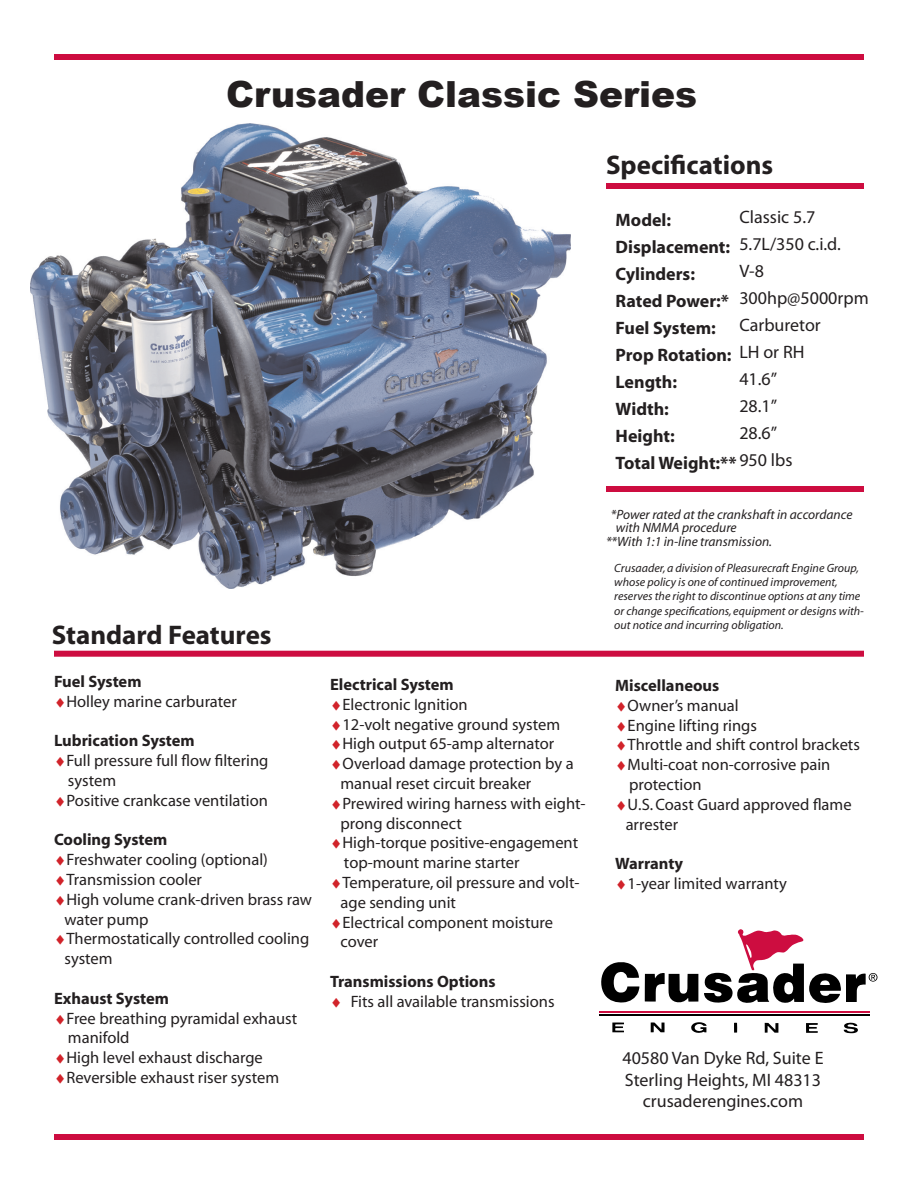
<style>
.page{position:relative;width:918px;height:1188px;background:#fff}
.page>*{position:absolute;margin:0;border:0;box-sizing:border-box;transform-origin:0 0}
.t1{font:900 36px "Arial";color:#231f20}
.t2{font:700 27px "Myriad";color:#231f20}
.t3{font:18px/27px "Myriad Pro";color:#231f20}
.t4{font:700 18px/27px "Myriad";color:#231f20}
.t5{font:16.5px/19.8px "Myriad";color:#231f20}
.t6{font:700 16.5px "Myriad";color:#231f20}
.t7{font:italic 13.5px "Myriad";color:#231f20}
.t8{font:italic 12px/14.4px "Myriad";color:#231f20}
.s1{font-weight:700}
.s2{color:#d1232a}
</style>
<div class="page">
<div style="left:54px;top:54px;width:810px;height:6px;background:#cd0d40"></div>
<div style="left:606px;top:486px;width:258px;height:6px;background:#cd0d40"></div>
<img style="left:31px;top:124px;width:540px;height:465px">
<svg style="left:601px;top:962px;width:38px;height:41px"></svg>
<svg style="left:645px;top:973px;width:53px;height:30px"></svg>
<hr style="left:599px;top:1011px;width:271px;height:2px;background:#cd0d40">
<hr style="left:599px;top:1015px;width:271px;height:1px;background:#000">
<svg style="left:691px;top:1022px;width:16px;height:11px"></svg>
<svg style="left:612px;top:1022px;width:12px;height:10px"></svg>
<svg style="left:651px;top:1022px;width:14px;height:10px"></svg>
<svg style="left:734px;top:1023px;width:3px;height:10px"></svg>
<svg style="left:844px;top:1023px;width:14px;height:10px"></svg>
<svg style="left:765px;top:1023px;width:13px;height:10px"></svg>
<svg style="left:806px;top:1023px;width:12px;height:10px"></svg>
<svg style="left:704px;top:929px;width:174px;height:74px"></svg>
<div style="left:54px;top:651px;width:810px;height:6px;background:#cd0d40"></div>
<div style="left:606px;top:183px;width:258px;height:6px;background:#cd0d40"></div>
<div style="left:54px;top:1134px;width:810px;height:6px;background:#cd0d40"></div>
<p class="t1" style="left:226px;top:68px;width:473px">Crusader Classic Series</p>
<p class="t2" style="left:606px;top:149px;width:169px">Specifications</p>
<p class="t3" style="left:739px;top:204px;width:131px">Classic 5.7<br>5.7L/350 c.i.d.<br>V-8<br>300hp@5000rpm<br>Carburetor<br>LH or RH<br>41.6”<br>28.1”<br>28.6”<br>950 lbs</p>
<p class="t4" style="left:616px;top:206px;width:123px">Model:<br>Displacement:<br>Cylinders:<br>Rated Power:*<br>Fuel System:<br>Prop Rotation:<br>Length:<br>Width:<br>Height:<br>Total Weight:**</p>
<p class="t2" style="left:52px;top:618px;width:221px">Standard Features</p>
<p class="t5" style="left:54px;top:671px;width:184px"><span class="s1">Fuel System<br></span><span class="s2">♦</span>Holley marine carburater</p>
<p class="t6" style="left:54px;top:731px;width:142px">Lubrication System</p>
<p class="t5" style="left:54px;top:751px;width:216px"><span class="s2">♦</span>Full pressure full flow filtering</p>
<p class="t5" style="left:68px;top:770px;width:50px">system</p>
<p class="t5" style="left:54px;top:790px;width:216px"><span class="s2">♦</span>Positive crankcase ventilation</p>
<p class="t6" style="left:54px;top:830px;width:115px">Cooling System</p>
<p class="t5" style="left:54px;top:850px;width:215px"><span class="s2">♦</span>Freshwater cooling (optional)</p>
<p class="t5" style="left:54px;top:869px;width:150px"><span class="s2">♦</span>Transmission cooler</p>
<p class="t5" style="left:54px;top:889px;width:260px"><span class="s2">♦</span>High volume crank-driven brass raw</p>
<p class="t5" style="left:64px;top:909px;width:86px">water pump</p>
<p class="t5" style="left:54px;top:929px;width:257px"><span class="s2">♦</span>Thermostatically controlled cooling</p>
<p class="t5" style="left:64px;top:949px;width:50px">system</p>
<p class="t6" style="left:54px;top:988px;width:117px">Exhaust System</p>
<p class="t5" style="left:54px;top:1008px;width:245px"><span class="s2">♦</span>Free breathing pyramidal exhaust</p>
<p class="t5" style="left:68px;top:1028px;width:63px">manifold</p>
<p class="t5" style="left:54px;top:1048px;width:210px"><span class="s2">♦</span>High level exhaust discharge</p>
<p class="t5" style="left:54px;top:1067px;width:227px"><span class="s2">♦</span>Reversible exhaust riser system</p>
<p class="t6" style="left:330px;top:675px;width:125px">Electrical System</p>
<p class="t5" style="left:330px;top:694px;width:139px"><span class="s2">♦</span>Electronic Ignition</p>
<p class="t5" style="left:330px;top:714px;width:232px"><span class="s2">♦</span>12-volt negative ground system</p>
<p class="t5" style="left:330px;top:734px;width:226px"><span class="s2">♦</span>High output 65-amp alternator</p>
<p class="t5" style="left:330px;top:754px;width:245px"><span class="s2">♦</span>Overload damage protection by a</p>
<p class="t5" style="left:340px;top:773px;width:192px">manual reset circuit breaker</p>
<p class="t5" style="left:330px;top:793px;width:257px"><span class="s2">♦</span>Prewired wiring harness with eight-</p>
<p class="t5" style="left:340px;top:813px;width:123px">prong disconnect</p>
<p class="t5" style="left:330px;top:833px;width:250px"><span class="s2">♦</span>High-torque positive-engagement</p>
<p class="t5" style="left:344px;top:853px;width:177px">top-mount marine starter</p>
<p class="t5" style="left:330px;top:872px;width:251px"><span class="s2">♦</span>Temperature, oil pressure and volt-</p>
<p class="t5" style="left:340px;top:892px;width:117px">age sending unit</p>
<p class="t5" style="left:330px;top:912px;width:225px"><span class="s2">♦</span>Electrical component moisture</p>
<p class="t5" style="left:340px;top:932px;width:39px">cover</p>
<p class="t5" style="left:330px;top:971px;width:226px"><span class="s1">Transmissions Options<br></span><span class="s2">♦</span> Fits all available transmissions</p>
<p class="t7" style="left:611px;top:506px;width:243px">*Power rated at the crankshaft in accordance</p>
<p class="t7" style="left:616px;top:520px;width:122px">with NMMA procedure</p>
<p class="t7" style="left:606px;top:533px;width:168px">**With 1:1 in-line transmission.</p>
<p class="t8" style="left:614px;top:560px;width:251px">Crusaader, a division of Pleasurecraft Engine Group, whose policy is one of continued improvement, reserves the right to discontinue options at any time or change specifications, equipment or designs with&shy;out notice and incurring obligation.</p>
<p class="t6" style="left:615px;top:676px;width:106px">Miscellaneous</p>
<p class="t5" style="left:615px;top:695px;width:125px"><span class="s2">♦</span>Owner’s manual</p>
<p class="t5" style="left:615px;top:715px;width:143px"><span class="s2">♦</span>Engine lifting rings</p>
<p class="t5" style="left:615px;top:735px;width:246px"><span class="s2">♦</span>Throttle and shift control brackets</p>
<p class="t5" style="left:615px;top:755px;width:217px"><span class="s2">♦</span>Multi-coat non-corrosive pain</p>
<p class="t5" style="left:629px;top:774px;width:74px">protection</p>
<p class="t5" style="left:615px;top:794px;width:238px"><span class="s2">♦</span>U.S. Coast Guard approved flame</p>
<p class="t5" style="left:626px;top:814px;width:54px">arrester</p>
<p class="t5" style="left:615px;top:854px;width:173px"><span class="s1">Warranty<br></span><span class="s2">♦</span>1-year limited warranty</p>
<p class="t3" style="left:622px;top:1048px;width:203px;line-height:21.6px;text-align:center">40580 Van Dyke Rd, Suite E<br>Sterling Heights, MI 48313 crusaderengines.com</p>
</div>
